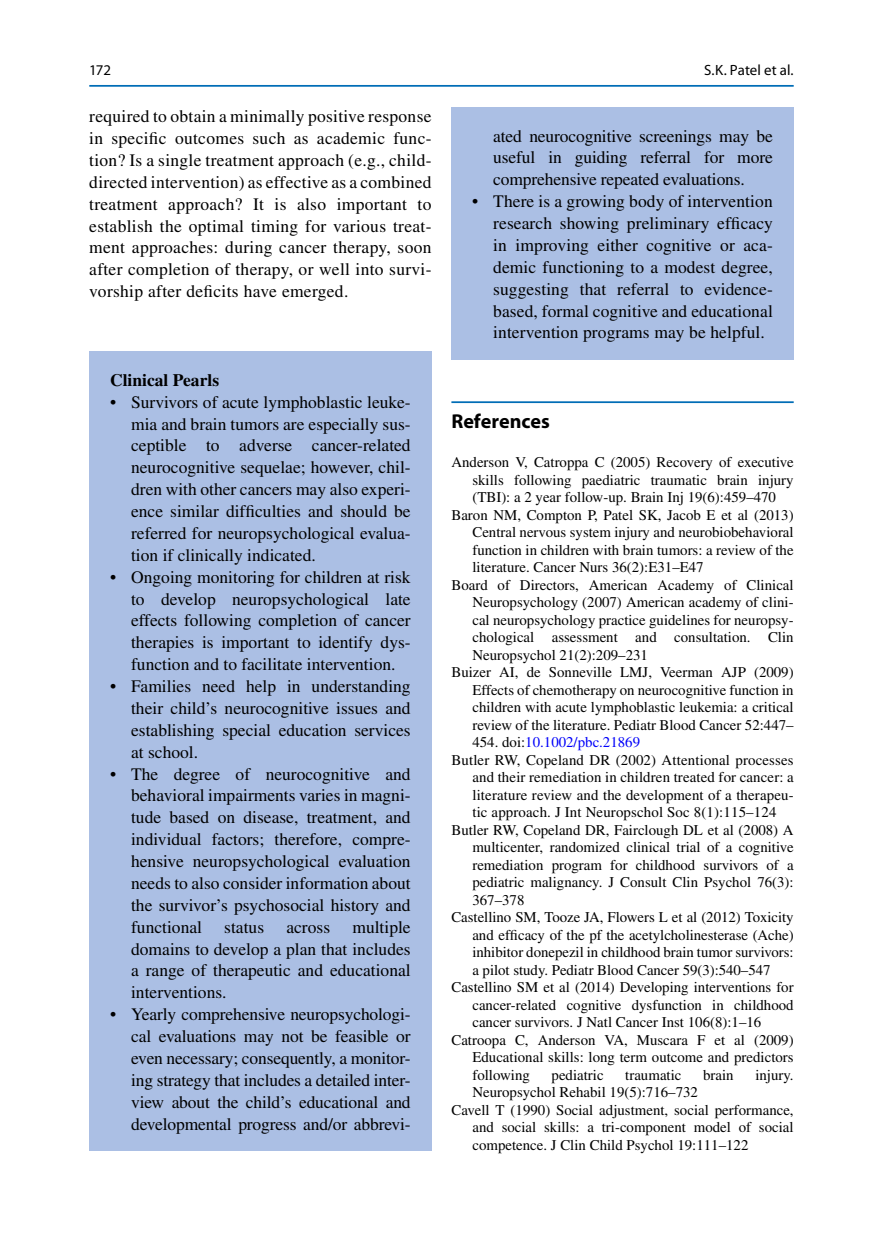
<style>
.page{position:relative;width:883px;height:1260px;background:#fff}
.page>*{position:absolute;margin:0;border:0;box-sizing:border-box;transform-origin:0 0}
.t1{font:700 20.12px "Jlcxry Myriad";color:#000}
.t2{font:17.5px/21.9px "Xrdqcg Times";color:#000;text-align:justify}
.t3{font:700 17.5px "Fyqxbm Times";color:#000}
.t4{font:14.88px "Xrdqcg Times";color:#000}
.t5{font:14.88px "Xrdqcg Times";color:#0000fa}
.t6{font:14.88px "Glrpvc Myriad";color:#000}
.s1{color:#000}
</style>
<div class="page">
<hr style="left:451px;top:401px;width:343px;height:2px;background:#006db6">
<div style="left:89px;top:351px;width:343px;height:799px;background:#abbfe4"></div>
<div style="left:451px;top:107px;width:343px;height:252px;background:#abbfe4"></div>
<hr style="left:89px;top:85px;width:705px;height:2px;background:#006db6">
<p class="t6" style="left:89px;top:64px;width:23px">172</p>
<p class="t2" style="left:89px;top:107px;width:344px">required to obtain a minimally positive response in specific outcomes such as academic func&shy;tion? Is a single treatment approach (e.g., child&shy;directed intervention) as effective as a combined treatment approach? It is also important to establish the optimal timing for various treat&shy;ment approaches: during cancer therapy, soon after completion of therapy, or well into survi&shy;vorship after deficits have emerged.</p>
<p class="t3" style="left:110px;top:374px;width:111px">Clinical Pearls</p>
<p class="t2" style="left:131px;top:392px;width:281px;text-indent:-21px">• Survivors of acute lymphoblastic leuke&shy;mia and brain tumors are especially sus&shy;ceptible to adverse cancer-related neurocognitive sequelae; however, chil&shy;dren with other cancers may also experi&shy;ence similar difficulties and should be referred for neuropsychological evalua&shy;tion if clinically indicated.</p>
<p class="t2" style="left:131px;top:567px;width:281px;text-indent:-21px">• Ongoing monitoring for children at risk to develop neuropsychological late effects following completion of cancer therapies is important to identify dys&shy;function and to facilitate intervention.</p>
<p class="t2" style="left:131px;top:677px;width:281px;text-indent:-21px">• Families need help in understanding their child’s neurocognitive issues and establishing special education services at school.</p>
<p class="t2" style="left:131px;top:764px;width:281px;text-indent:-21px">• The degree of neurocognitive and behavioral impairments varies in magni&shy;tude based on disease, treatment, and individual factors; therefore, compre&shy;hensive neuropsychological evaluation needs to also consider information about the survivor’s psychosocial history and functional</p>
<p class="t2" style="left:131px;top:917px;width:281px;text-indent:221px">multiple domains to develop a plan that includes a range of therapeutic and educational interventions.</p>
<p class="t2" style="left:131px;top:1005px;width:281px;text-indent:-21px">• Yearly comprehensive neuropsychologi&shy;cal evaluations may not be feasible or even necessary; consequently, a monitor&shy;ing strategy that includes a detailed inter&shy;view about the child’s educational and developmental progress and/or abbrevi-</p>
<p class="t2" style="left:224px;top:917px;width:41px">status</p>
<p class="t2" style="left:286px;top:917px;width:45px">across</p>
<p class="t6" style="left:704px;top:64px;width:91px">S.K. Patel et al.</p>
<p class="t2" style="left:493px;top:126px;width:281px">ated neurocognitive screenings may be useful in guiding referral for more comprehensive repeated evaluations.</p>
<p class="t2" style="left:493px;top:192px;width:281px;text-indent:-21px">• There is a growing body of intervention research showing preliminary efficacy in improving either cognitive or aca&shy;demic functioning to a modest degree, suggesting that referral to evidence&shy;based, formal cognitive and educational intervention programs may be helpful.</p>
<p class="t1" style="left:451px;top:413px;width:100px">References</p>
<p class="t4" style="left:451px;top:457px;width:344px">Anderson V, Catroppa C (2005) Recovery of executive</p>
<p class="t4" style="left:472px;top:474px;width:323px">skills following paediatric traumatic brain injury</p>
<p class="t4" style="left:472px;top:492px;width:305px">(TBI): a 2 year follow-up. Brain Inj 19(6):459–470</p>
<p class="t4" style="left:451px;top:509px;width:344px">Baron NM, Compton P, Patel SK, Jacob E et al (2013)</p>
<p class="t4" style="left:472px;top:527px;width:323px">Central nervous system injury and neurobiobehavioral</p>
<p class="t4" style="left:472px;top:544px;width:323px">function in children with brain tumors: a review of the</p>
<p class="t4" style="left:472px;top:562px;width:233px">literature. Cancer Nurs 36(2):E31–E47</p>
<p class="t4" style="left:451px;top:579px;width:344px">Board of Directors, American Academy of Clinical</p>
<p class="t4" style="left:472px;top:597px;width:323px">Neuropsychology (2007) American academy of clini-</p>
<p class="t4" style="left:472px;top:614px;width:323px">cal neuropsychology practice guidelines for neuropsy-</p>
<p class="t4" style="left:472px;top:632px;width:323px">chological assessment and consultation. Clin</p>
<p class="t4" style="left:472px;top:649px;width:177px">Neuropsychol 21(2):209–231</p>
<p class="t4" style="left:451px;top:667px;width:344px">Buizer AI, de Sonneville LMJ, Veerman AJP (2009)</p>
<p class="t4" style="left:472px;top:684px;width:323px">Effects of chemotherapy on neurocognitive function in</p>
<p class="t4" style="left:472px;top:702px;width:323px">children with acute lymphoblastic leukemia: a critical</p>
<p class="t4" style="left:472px;top:719px;width:323px">review of the literature. Pediatr Blood Cancer 52:447–</p>
<p class="t5" style="left:472px;top:737px;width:169px"><span class="s1">454. doi:</span>10.1002/pbc.21869</p>
<p class="t4" style="left:451px;top:754px;width:344px">Butler RW, Copeland DR (2002) Attentional processes</p>
<p class="t4" style="left:472px;top:772px;width:323px">and their remediation in children treated for cancer: a</p>
<p class="t4" style="left:472px;top:789px;width:323px">literature review and the development of a therapeu-</p>
<p class="t4" style="left:472px;top:807px;width:306px">tic approach. J Int Neuropschol Soc 8(1):115–124</p>
<p class="t4" style="left:451px;top:824px;width:344px">Butler RW, Copeland DR, Fairclough DL et al (2008) A</p>
<p class="t4" style="left:472px;top:842px;width:323px">multicenter, randomized clinical trial of a cognitive</p>
<p class="t4" style="left:472px;top:859px;width:323px">remediation program for childhood survivors of a</p>
<p class="t4" style="left:472px;top:877px;width:323px">pediatric malignancy. J Consult Clin Psychol 76(3):</p>
<p class="t4" style="left:472px;top:894px;width:54px">367–378</p>
<p class="t4" style="left:451px;top:912px;width:344px">Castellino SM, Tooze JA, Flowers L et al (2012) Toxicity</p>
<p class="t4" style="left:472px;top:929px;width:323px">and efficacy of the pf the acetylcholinesterase (Ache)</p>
<p class="t4" style="left:472px;top:947px;width:323px">inhibitor donepezil in childhood brain tumor survivors:</p>
<p class="t4" style="left:472px;top:964px;width:300px">a pilot study. Pediatr Blood Cancer 59(3):540–547</p>
<p class="t4" style="left:451px;top:982px;width:344px">Castellino SM et al (2014) Developing interventions for</p>
<p class="t4" style="left:472px;top:999px;width:323px">cancer-related cognitive dysfunction in childhood</p>
<p class="t4" style="left:472px;top:1017px;width:290px">cancer survivors. J Natl Cancer Inst 106(8):1–16</p>
<p class="t4" style="left:451px;top:1034px;width:344px">Catroopa C, Anderson VA, Muscara F et al (2009)</p>
<p class="t4" style="left:472px;top:1052px;width:323px">Educational skills: long term outcome and predictors</p>
<p class="t4" style="left:472px;top:1069px;width:59px">following</p>
<p class="t4" style="left:552px;top:1069px;width:54px">pediatric</p>
<p class="t4" style="left:625px;top:1069px;width:58px">traumatic</p>
<p class="t4" style="left:703px;top:1069px;width:32px">brain</p>
<p class="t4" style="left:755px;top:1069px;width:40px">injury.</p>
<p class="t4" style="left:472px;top:1087px;width:227px">Neuropsychol Rehabil 19(5):716–732</p>
<p class="t4" style="left:451px;top:1104px;width:344px">Cavell T (1990) Social adjustment, social performance,</p>
<p class="t4" style="left:472px;top:1122px;width:323px">and social skills: a tri-component model of social</p>
<p class="t4" style="left:472px;top:1139px;width:278px">competence. J Clin Child Psychol 19:111–122</p>
</div>
